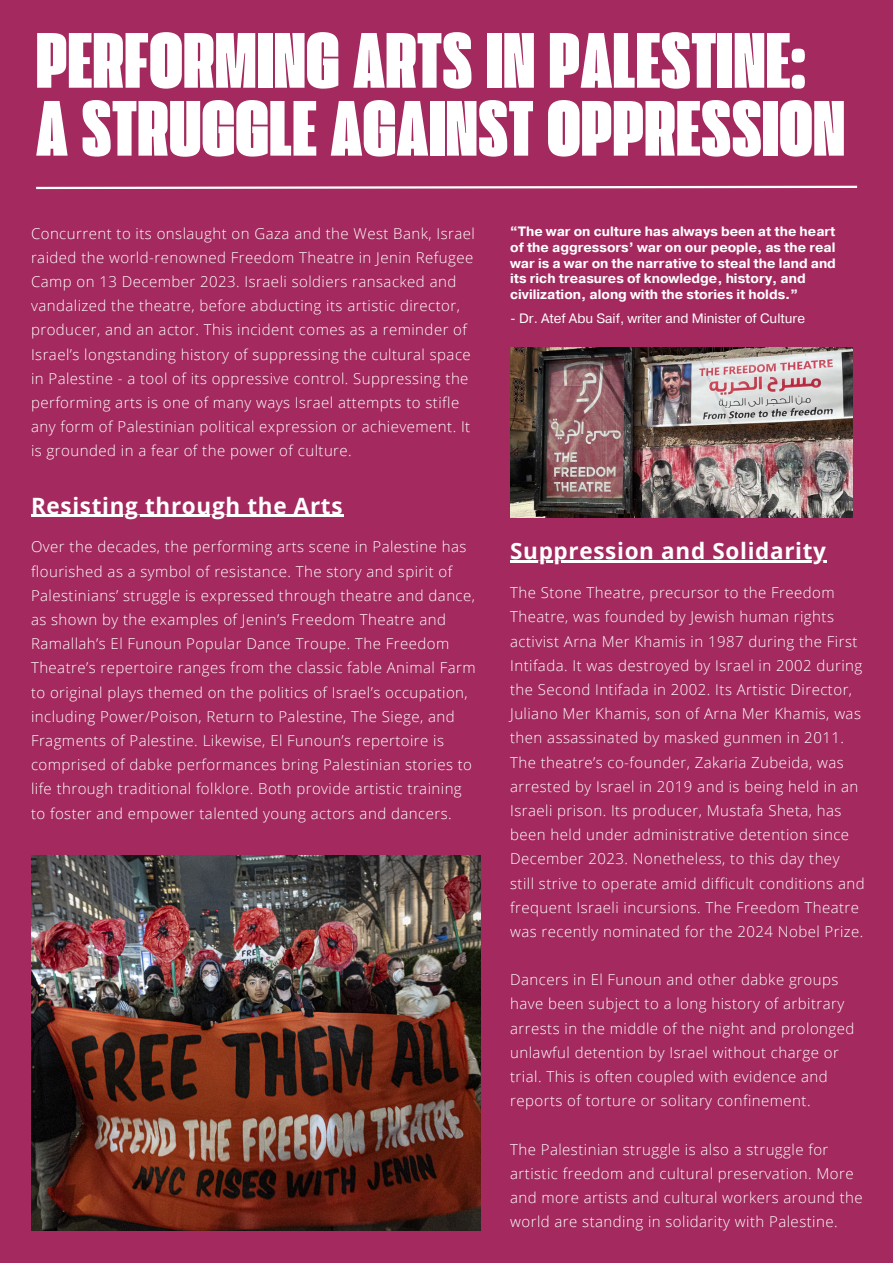
<style>
.page{position:relative;width:893px;height:1263px;background:#a3295e}
.page>*{position:absolute;margin:0;border:0;box-sizing:border-box;transform-origin:0 0}
.t1{font:82.35px/67.9px "Extenda 50 Mega";letter-spacing:.01em;color:#fff}
.t2{font:700 22.5px "Open Sans";letter-spacing:.03em;color:#fff}
.t3{font:300 15px/24.2px "Open Sans";letter-spacing:.03em;color:#fff}
.t4{font:700 13.5px/15.8px "Pragmatica";color:#fff}
.t5{font:13.5px "Pragmatica";color:#fff}
</style>
<div class="page">
<svg style="left:36px;top:185px;width:822px;height:5px"></svg>
<img style="left:31px;top:855px;width:449px;height:375px">
<img style="left:510px;top:348px;width:342px;height:169px">
<hr style="left:31px;top:515px;width:312px;height:2px;background:#fff">
<hr style="left:510px;top:560px;width:317px;height:3px;background:#fff">
<h1 class="t1" style="left:36px;top:34px;width:810px">PERFORMING ARTS IN PALESTINE:<br>A STRUGGLE AGAINST OPPRESSION</h1>
<h3 class="t4" style="left:510px;top:224px;width:327px">“The war on culture has always been at the heart of the aggressors’ war on our people, as the real war is a war on the narrative to steal the land and its rich treasures of knowledge, history, and civilization, along with the stories it holds.”</h3>
<h2 class="t5" style="left:510px;top:310px;width:296px">- Dr. Atef Abu Saif, writer and Minister of Culture</h2>
<h3 class="t3" style="left:31px;top:221px;width:445px">Concurrent to its onslaught on Gaza and the West Bank, Israel raided the world-renowned Freedom Theatre in Jenin Refugee Camp on 13 December 2023. Israeli soldiers ransacked and vandalized the theatre, before abducting its artistic director, producer, and an actor. This incident comes as a reminder of Israel’s longstanding history of suppressing the cultural space in Palestine - a tool of its oppressive control. Suppressing the performing arts is one of many ways Israel attempts to stifle any form of Palestinian political expression or achievement. It is grounded in a fear of the power of culture.</h3>
<h4 class="t2" style="left:31px;top:490px;width:313px">Resisting through the Arts</h4>
<p class="t3" style="left:31px;top:535px;width:446px">Over the decades, the performing arts scene in Palestine has flourished as a symbol of resistance. The story and spirit of Palestinians’ struggle is expressed through theatre and dance, as shown by the examples of Jenin’s Freedom Theatre and Ramallah’s El Funoun Popular Dance Troupe. The Freedom Theatre’s repertoire ranges from the classic fable Animal Farm to original plays themed on the politics of Israel’s occupation, including Power/Poison, Return to Palestine, The Siege, and Fragments of Palestine. Likewise, El Funoun’s repertoire is comprised of dabke performances bring Palestinian stories to life through traditional folklore. Both provide artistic training to foster and empower talented young actors and dancers.</p>
<h2 class="t2" style="left:510px;top:535px;width:317px">Suppression and Solidarity</h2>
<h3 class="t3" style="left:510px;top:580px;width:356px">The Stone Theatre, precursor to the Freedom Theatre, was founded by Jewish human rights activist Arna Mer Khamis in 1987 during the First Intifada. It was destroyed by Israel in 2002 during the Second Intifada in 2002. Its Artistic Director, Juliano Mer Khamis, son of Arna Mer Khamis, was then assassinated by masked gunmen in 2011.<br>The theatre’s co-founder, Zakaria Zubeida, was arrested by Israel in 2019 and is being held in an Israeli prison. Its producer, Mustafa Sheta, has been held under administrative detention since December 2023. Nonetheless, to this day they still strive to operate amid difficult conditions and frequent Israeli incursions. The Freedom Theatre was recently nominated for the 2024 Nobel Prize.</h3>
<h3 class="t3" style="left:510px;top:967px;width:346px">Dancers in El Funoun and other dabke groups have been subject to a long history of arbitrary arrests in the middle of the night and prolonged unlawful detention by Israel without charge or trial. This is often coupled with evidence and reports of torture or solitary confinement.</h3>
<h3 class="t3" style="left:510px;top:1137px;width:354px">The Palestinian struggle is also a struggle for artistic freedom and cultural preservation. More and more artists and cultural workers around the world are standing in solidarity with Palestine.</h3>
</div>
